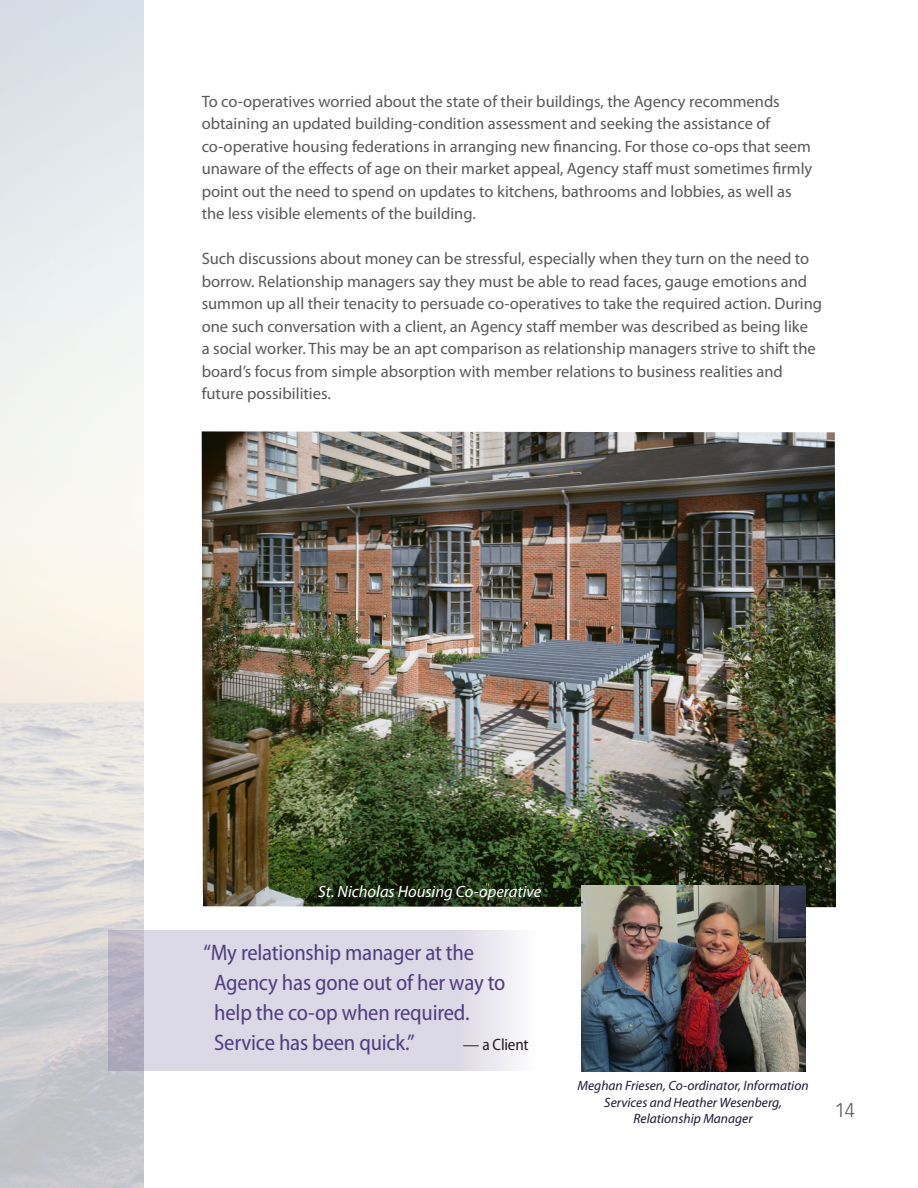
<style>
.page{position:relative;width:918px;height:1188px;background:#fff}
.page>*{position:absolute;margin:0;border:0;box-sizing:border-box;transform-origin:0 0}
.quote{font:semi-condensed 22.5px/30px "Myriad Pro";letter-spacing:-.01em;color:#513e81}
.t1{font:300 19.5px "Vectora LT Std";color:#57585a}
.Body_1{font:16.5px/22.5px "Myriad Pro";color:#57585a}
.t2{font:italic 16.5px "Myriad Pro";color:#fff}
.quote-2{font:semi-condensed 16.5px "Myriad Pro";letter-spacing:-.01em;color:#231f20}
.t3{font:italic 13.5px/16.5px "Myriad Pro";color:#191933;text-align:center}
</style>
<div class="page">
<img style="left:202px;top:431px;width:634px;height:476px">
<img style="left:581px;top:886px;width:224px;height:185px">
<svg style="left:108px;top:930px;width:408px;height:141px;background:#dad7e3"></svg>
<p class="Body_1" style="left:202px;top:90px;width:612px">To co-operatives worried about the state of their buildings, the Agency recommends obtaining an updated building-condition assessment and seeking the assistance of co‑operative housing federations in arranging new financing. For those co-ops that seem unaware of the effects of age on their market appeal, Agency staff must sometimes firmly point out the need to spend on updates to kitchens, bathrooms and lobbies, as well as the less visible elements of the building.</p>
<p class="Body_1" style="left:202px;top:248px;width:622px">Such discussions about money can be stressful, especially when they turn on the need to borrow. Relationship managers say they must be able to read faces, gauge emotions and summon up all their tenacity to persuade co-operatives to take the required action. During one such conversation with a client, an Agency staff member was described as being like<br>a social worker. This may be an apt comparison as relationship managers strive to shift the board’s focus from simple absorption with member relations to business realities and future possibilities.</p>
<p class="t2" style="left:318px;top:883px;width:225px">St. Nicholas Housing Co-operative</p>
<p class="quote" style="left:214px;top:938px;width:293px;text-indent:-11px">“My relationship manager at the<br>Agency has gone out of her way to help the co-op when required.<br>Service has been quick.”</p>
<p class="quote-2" style="left:463px;top:1036px;width:67px">— a Client</p>
<p class="t3" style="left:578px;top:1078px;width:233px">Meghan Friesen, Co-ordinator, Information<br>Services and Heather Wesenberg,<br>Relationship Manager</p>
<p class="t1" style="left:835px;top:1099px;width:22px">14</p>
</div>
